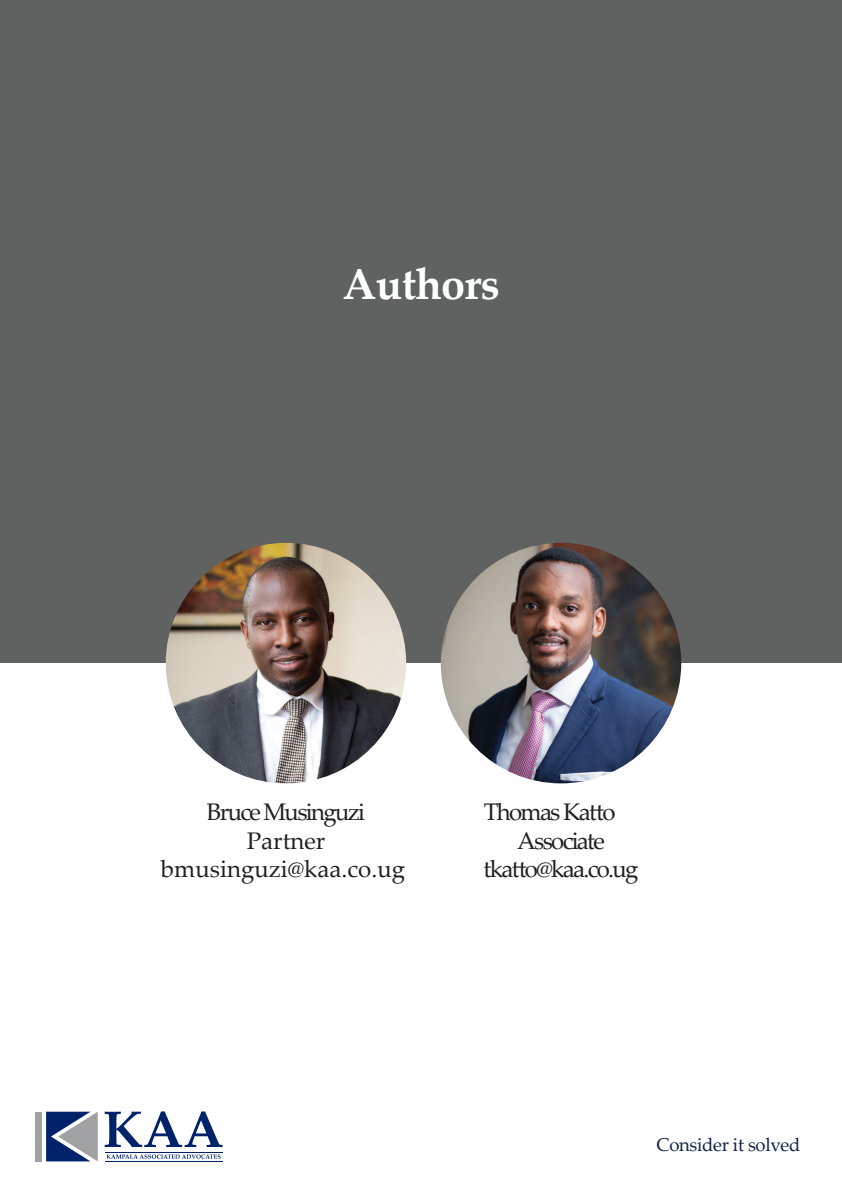
<style>
.page{position:relative;width:842px;height:1191px;background:#fff}
.page>*{position:absolute;margin:0;border:0;box-sizing:border-box;transform-origin:0 0}
.t1{font:700 43.6px "Palatino Linotype";letter-spacing:-.015em;color:#fff}
.t2{font:24px/28.8px "Palatino Linotype";color:#231f20;text-align:center}
.t3{font:24px "Palatino Linotype";letter-spacing:-.07em;color:#231f20}
.t4{font:18.6px "Palatino Linotype";letter-spacing:-.015em;color:#0f2447}
</style>
<div class="page">
<svg style="left:105px;top:1111px;width:118px;height:36px"></svg>
<hr style="left:105px;top:1151px;width:117px;height:1px;background:#00226b">
<hr style="left:105px;top:1161px;width:117px;height:1px;background:#00226b">
<svg style="left:107px;top:1154px;width:114px;height:4px"></svg>
<div style="left:35px;top:1111px;width:7px;height:50px;background:#9fa1a3"></div>
<svg style="left:46px;top:1111px;width:52px;height:50px;background:#647497"></svg>
<div style="left:0;top:0;width:842px;height:662px;background:#606161"></div>
<img style="left:166px;top:543px;width:240px;height:240px;border-radius:120px">
<img style="left:441px;top:543px;width:240px;height:240px;border-radius:120px">
<h1 class="t1" style="left:343px;top:253px;width:158px">Authors</h1>
<p class="t2" style="left:161px;top:796px;width:246px">Bruce Musinguzi<br>Partner bmusinguzi@kaa.co.ug</p>
<p class="t3" style="left:484px;top:794px;width:133px">Thomas Katto</p>
<p class="t3" style="left:517px;top:823px;width:89px">Associate</p>
<p class="t3" style="left:484px;top:852px;width:156px">tkatto@kaa.co.ug</p>
<p class="t4" style="left:656px;top:1131px;width:145px">Consider it solved</p>
</div>
